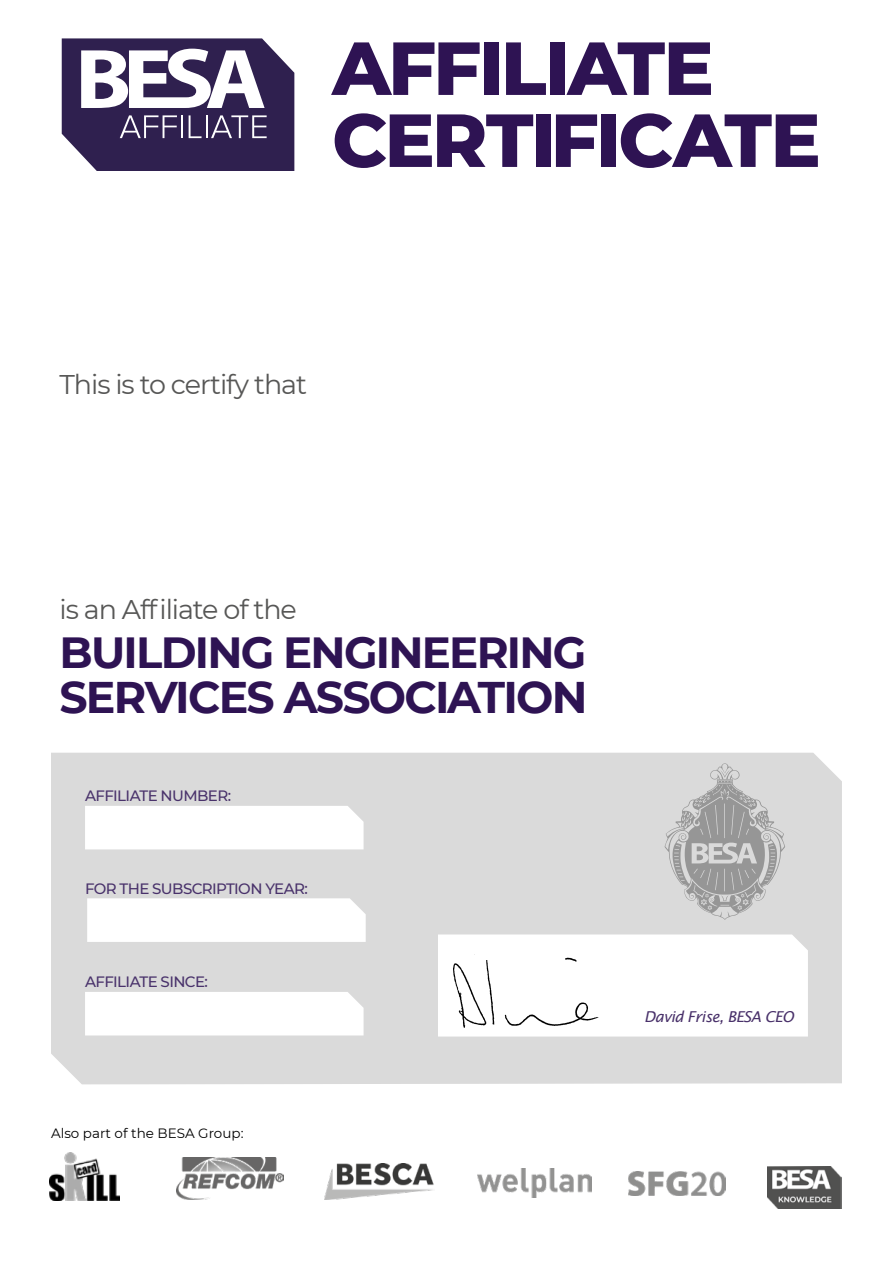
<style>
.page{position:relative;width:893px;height:1263px;background:#fff}
.page>*{position:absolute;margin:0;border:0;box-sizing:border-box;transform-origin:0 0}
.t1{font:800 75px/72px "Montserrat";letter-spacing:-.04em;color:#2e1353}
.t2{font:700 44.25px "Montserrat";letter-spacing:-.04em;color:#2e1353}
.t3{font:700 43.5px "Montserrat";letter-spacing:-.04em;color:#2e1353}
.t4{font:27px "Montserrat";letter-spacing:-.04em;color:#575756}
.t5{font:500 15px "Montserrat";letter-spacing:-.04em;color:#49326b}
.t6{font:italic 15px "Lucida Sans";letter-spacing:-.04em;color:#49316a}
.t7{font:13.5px "Montserrat";color:#000}
</style>
<div class="page">
<img style="left:50px;top:1152px;width:69px;height:48px">
<img style="left:177px;top:1158px;width:106px;height:42px">
<img style="left:324px;top:1164px;width:110px;height:35px">
<img style="left:478px;top:1168px;width:113px;height:29px">
<img style="left:629px;top:1171px;width:96px;height:24px">
<img style="left:767px;top:1166px;width:75px;height:42px">
<div style="left:51px;top:753px;width:791px;height:331px;background:#dadada"></div>
<svg style="left:62px;top:38px;width:232px;height:133px"></svg>
<svg style="left:664px;top:763px;width:121px;height:157px;background:#bebebe"></svg>
<svg style="left:85px;top:806px;width:279px;height:43px"></svg>
<svg style="left:87px;top:898px;width:279px;height:44px"></svg>
<svg style="left:85px;top:992px;width:279px;height:43px"></svg>
<svg style="left:438px;top:934px;width:370px;height:102px"></svg>
<img style="left:450px;top:953px;width:150px;height:77px">
<h1 class="t1" style="left:332px;top:28px;width:490px">AFFILIATE<br>CERTIFICATE</h1>
<h3 class="t4" style="left:60px;top:366px;width:249px">This is to certify that</h3>
<h3 class="t4" style="left:60px;top:591px;width:239px">is an Affiliate of the</h3>
<h3 class="t3" style="left:60px;top:621px;width:528px">BUILDING ENGINEERING</h3>
<h2 class="t2" style="left:60px;top:665px;width:529px">SERVICES ASSOCIATION</h2>
<p class="t5" style="left:85px;top:785px;width:148px">AFFILIATE NUMBER:</p>
<p class="t5" style="left:85px;top:878px;width:224px">FOR THE SUBSCRIPTION YEAR:</p>
<p class="t5" style="left:85px;top:971px;width:124px">AFFILIATE SINCE:</p>
<p class="t7" style="left:51px;top:1124px;width:194px">Also part of the BESA Group:</p>
<p class="t6" style="left:644px;top:1008px;width:151px">David Frise, BESA CEO</p>
</div>
